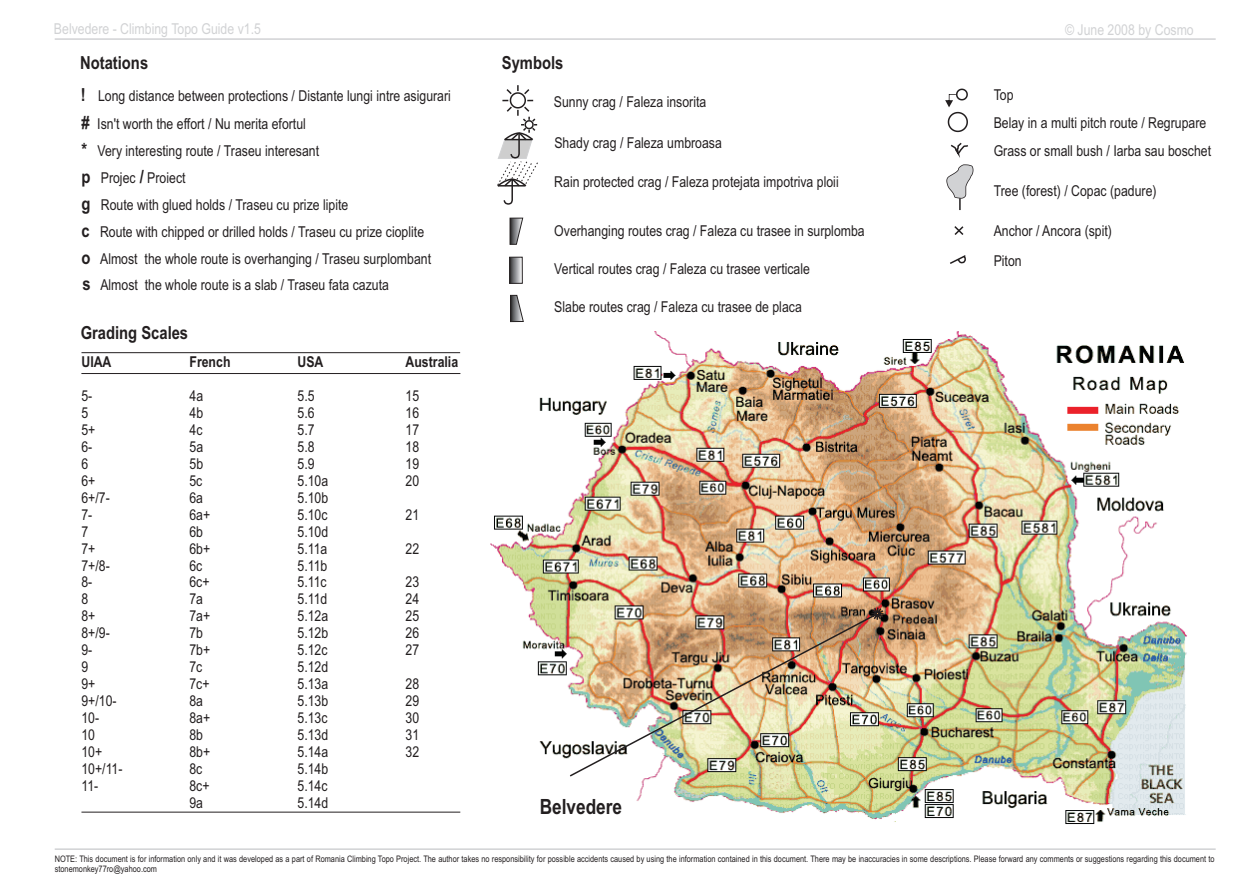
<style>
.page{position:relative;width:1259px;height:893px;background:#fff}
.page>*{position:absolute;margin:0;border:0;box-sizing:border-box;transform-origin:0 0}
.t1{font:700 21px "Arial Narrow";color:#231f20}
.t2{font:700 18px "Arial Narrow";color:#231f20}
.t3{font:15px/27px "Arial Narrow";color:#231f20}
.t4{font:15px "Arial Narrow";color:#d1d2d4}
.t5{font:700 15px "Arial Narrow";color:#231f20}
.t6{font:9px/10.2px "Arial Narrow";color:#231f20}
.s1{font-weight:700;font-size:18px}
</style>
<div class="page">
<hr style="left:55px;top:848px;width:1160px;height:2px;background:#d1d2d4">
<hr style="left:81px;top:373px;width:379px;height:1px;background:#231f20">
<hr style="left:81px;top:812px;width:379px;height:1px;background:#231f20">
<hr style="left:81px;top:352px;width:379px;height:1px;background:#231f20">
<img style="left:490px;top:332px;width:697px;height:492px">
<img style="left:570px;top:608px;width:313px;height:168px">
<hr style="left:55px;top:38px;width:1160px;height:2px;background:#d1d2d4">
<svg style="left:950px;top:142px;width:18px;height:13px"></svg>
<svg style="left:946px;top:164px;width:27px;height:46px"></svg>
<svg style="left:945px;top:89px;width:23px;height:43px"></svg>
<svg style="left:497px;top:85px;width:41px;height:120px"></svg>
<svg style="left:954px;top:226px;width:10px;height:9px"></svg>
<svg style="left:950px;top:255px;width:16px;height:9px"></svg>
<svg style="left:510px;top:295px;width:14px;height:27px"></svg>
<svg style="left:511px;top:259px;width:10px;height:23px"></svg>
<div style="left:509px;top:257px;width:14px;height:27px;border:1px solid #231f20"></div>
<svg style="left:509px;top:217px;width:14px;height:28px"></svg>
<p class="t4" style="left:54px;top:24px;width:208px">Belvedere - Climbing Topo Guide v1.5</p>
<p class="t4" style="left:1065px;top:24px;width:130px">© June 2008 by Cosmo</p>
<p class="t2" style="left:80px;top:56px;width:70px">Notations</p>
<p class="t3" style="left:81px;top:84px;width:372px"><span class="s1">!</span> Long distance between protections / Distante lungi intre asigurari <span class="s1">#</span> Isn't worth the effort / Nu merita efortul<br><span class="s1">*</span> Very interesting route / Traseu interesant<br><span class="s1">p</span> Projec <span class="s1">/</span> Proiect<br><span class="s1">g</span> Route with glued holds / Traseu cu prize lipite<br><span class="s1">c</span> Route with chipped or drilled holds / Traseu cu prize cioplite<br><span class="s1">o</span> Almost the whole route is overhanging / Traseu surplombant<br><span class="s1">s</span> Almost the whole route is a slab / Traseu fata cazuta</p>
<p class="t2" style="left:81px;top:326px;width:109px">Grading Scales</p>
<p class="t5" style="left:81px;top:356px;width:32px">UIAA</p>
<p class="t5" style="left:189px;top:356px;width:43px">French</p>
<p class="t5" style="left:297px;top:356px;width:27px">USA</p>
<p class="t5" style="left:405px;top:356px;width:54px">Australia</p>
<p class="t3" style="left:81px;top:383px;width:12px">5-</p>
<p class="t3" style="left:189px;top:383px;width:15px">4a</p>
<p class="t3" style="left:297px;top:383px;width:19px">5.5</p>
<p class="t3" style="left:405px;top:383px;width:15px">15</p>
<p class="t3" style="left:81px;top:400px;width:8px">5</p>
<p class="t3" style="left:189px;top:400px;width:15px">4b</p>
<p class="t3" style="left:297px;top:400px;width:19px">5.6</p>
<p class="t3" style="left:405px;top:400px;width:15px">16</p>
<p class="t3" style="left:81px;top:417px;width:16px">5+</p>
<p class="t3" style="left:189px;top:417px;width:14px">4c</p>
<p class="t3" style="left:297px;top:417px;width:19px">5.7</p>
<p class="t3" style="left:405px;top:417px;width:15px">17</p>
<p class="t3" style="left:81px;top:434px;width:12px">6-</p>
<p class="t3" style="left:189px;top:434px;width:15px">5a</p>
<p class="t3" style="left:297px;top:434px;width:19px">5.8</p>
<p class="t3" style="left:405px;top:434px;width:15px">18</p>
<p class="t3" style="left:81px;top:451px;width:8px">6</p>
<p class="t3" style="left:189px;top:451px;width:15px">5b</p>
<p class="t3" style="left:297px;top:451px;width:19px">5.9</p>
<p class="t3" style="left:405px;top:451px;width:15px">19</p>
<p class="t3" style="left:81px;top:468px;width:16px">6+</p>
<p class="t3" style="left:189px;top:468px;width:14px">5c</p>
<p class="t3" style="left:297px;top:468px;width:32px">5.10a</p>
<p class="t3" style="left:405px;top:468px;width:15px">20</p>
<p class="t3" style="left:81px;top:485px;width:30px">6+/7-</p>
<p class="t3" style="left:189px;top:485px;width:15px">6a</p>
<p class="t3" style="left:297px;top:485px;width:32px">5.10b</p>
<p class="t3" style="left:81px;top:502px;width:12px">7-</p>
<p class="t3" style="left:189px;top:502px;width:22px">6a+</p>
<p class="t3" style="left:297px;top:502px;width:32px">5.10c</p>
<p class="t3" style="left:405px;top:502px;width:15px">21</p>
<p class="t3" style="left:81px;top:519px;width:8px">7</p>
<p class="t3" style="left:189px;top:519px;width:15px">6b</p>
<p class="t3" style="left:297px;top:519px;width:32px">5.10d</p>
<p class="t3" style="left:81px;top:536px;width:16px">7+</p>
<p class="t3" style="left:189px;top:536px;width:22px">6b+</p>
<p class="t3" style="left:297px;top:536px;width:31px">5.11a</p>
<p class="t3" style="left:405px;top:536px;width:15px">22</p>
<p class="t3" style="left:81px;top:553px;width:30px">7+/8-</p>
<p class="t3" style="left:189px;top:553px;width:14px">6c</p>
<p class="t3" style="left:297px;top:553px;width:31px">5.11b</p>
<p class="t3" style="left:81px;top:570px;width:12px">8-</p>
<p class="t3" style="left:189px;top:570px;width:22px">6c+</p>
<p class="t3" style="left:297px;top:570px;width:31px">5.11c</p>
<p class="t3" style="left:405px;top:570px;width:15px">23</p>
<p class="t3" style="left:81px;top:587px;width:8px">8</p>
<p class="t3" style="left:189px;top:587px;width:15px">7a</p>
<p class="t3" style="left:297px;top:587px;width:31px">5.11d</p>
<p class="t3" style="left:405px;top:587px;width:15px">24</p>
<p class="t3" style="left:81px;top:604px;width:16px">8+</p>
<p class="t3" style="left:189px;top:604px;width:22px">7a+</p>
<p class="t3" style="left:297px;top:604px;width:32px">5.12a</p>
<p class="t3" style="left:405px;top:604px;width:15px">25</p>
<p class="t3" style="left:81px;top:621px;width:30px">8+/9-</p>
<p class="t3" style="left:189px;top:621px;width:15px">7b</p>
<p class="t3" style="left:297px;top:621px;width:32px">5.12b</p>
<p class="t3" style="left:405px;top:621px;width:15px">26</p>
<p class="t3" style="left:81px;top:638px;width:12px">9-</p>
<p class="t3" style="left:189px;top:638px;width:22px">7b+</p>
<p class="t3" style="left:297px;top:638px;width:32px">5.12c</p>
<p class="t3" style="left:405px;top:638px;width:15px">27</p>
<p class="t3" style="left:81px;top:655px;width:8px">9</p>
<p class="t3" style="left:189px;top:655px;width:14px">7c</p>
<p class="t3" style="left:297px;top:655px;width:32px">5.12d</p>
<p class="t3" style="left:81px;top:672px;width:16px">9+</p>
<p class="t3" style="left:189px;top:672px;width:22px">7c+</p>
<p class="t3" style="left:297px;top:672px;width:32px">5.13a</p>
<p class="t3" style="left:405px;top:672px;width:15px">28</p>
<p class="t3" style="left:81px;top:689px;width:37px">9+/10-</p>
<p class="t3" style="left:189px;top:689px;width:15px">8a</p>
<p class="t3" style="left:297px;top:689px;width:32px">5.13b</p>
<p class="t3" style="left:405px;top:689px;width:15px">29</p>
<p class="t3" style="left:81px;top:706px;width:19px">10-</p>
<p class="t3" style="left:189px;top:706px;width:22px">8a+</p>
<p class="t3" style="left:297px;top:706px;width:32px">5.13c</p>
<p class="t3" style="left:405px;top:706px;width:15px">30</p>
<p class="t3" style="left:81px;top:723px;width:15px">10</p>
<p class="t3" style="left:189px;top:723px;width:15px">8b</p>
<p class="t3" style="left:297px;top:723px;width:32px">5.13d</p>
<p class="t3" style="left:405px;top:723px;width:15px">31</p>
<p class="t3" style="left:81px;top:740px;width:22px">10+</p>
<p class="t3" style="left:189px;top:740px;width:22px">8b+</p>
<p class="t3" style="left:297px;top:740px;width:32px">5.14a</p>
<p class="t3" style="left:405px;top:740px;width:15px">32</p>
<p class="t3" style="left:81px;top:757px;width:43px">10+/11-</p>
<p class="t3" style="left:189px;top:757px;width:14px">8c</p>
<p class="t3" style="left:297px;top:757px;width:32px">5.14b</p>
<p class="t3" style="left:81px;top:774px;width:18px">11-</p>
<p class="t3" style="left:189px;top:774px;width:22px">8c+</p>
<p class="t3" style="left:297px;top:774px;width:32px">5.14c</p>
<p class="t3" style="left:189px;top:791px;width:15px">9a</p>
<p class="t3" style="left:297px;top:791px;width:32px">5.14d</p>
<p class="t2" style="left:502px;top:56px;width:63px">Symbols</p>
<p class="t3" style="left:554px;top:90px;width:154px">Sunny crag / Faleza insorita</p>
<p class="t3" style="left:554px;top:131px;width:169px">Shady crag / Faleza umbroasa</p>
<p class="t3" style="left:554px;top:170px;width:286px">Rain protected crag / Faleza protejata impotriva ploii</p>
<p class="t3" style="left:554px;top:219px;width:312px">Overhanging routes crag / Faleza cu trasee in surplomba</p>
<p class="t3" style="left:554px;top:256px;width:257px">Vertical routes crag / Faleza cu trasee verticale</p>
<p class="t3" style="left:554px;top:294px;width:249px">Slabe routes crag / Faleza cu trasee de placa</p>
<h1 class="t1" style="left:540px;top:799px;width:84px">Belvedere</h1>
<p class="t3" style="left:993px;top:83px;width:21px">Top</p>
<p class="t3" style="left:993px;top:111px;width:214px">Belay in a multi pitch route / Regrupare</p>
<p class="t3" style="left:993px;top:139px;width:219px">Grass or small bush / Iarba sau boschet</p>
<p class="t3" style="left:993px;top:179px;width:164px">Tree (forest) / Copac (padure)</p>
<p class="t3" style="left:993px;top:219px;width:120px">Anchor / Ancora (spit)</p>
<p class="t3" style="left:993px;top:248px;width:30px">Piton</p>
<p class="t6" style="left:55px;top:854px;width:1161px">NOTE: This document is for information only and it was developed as a part of Romania Climbing Topo Project. The author takes no responsibility for possible accidents caused by using the information contained in this document. There may be inaccuracies in some descriptions. Please forward any comments or suggestions regarding this document to stonemonkey77ro@yahoo.com</p>
</div>
